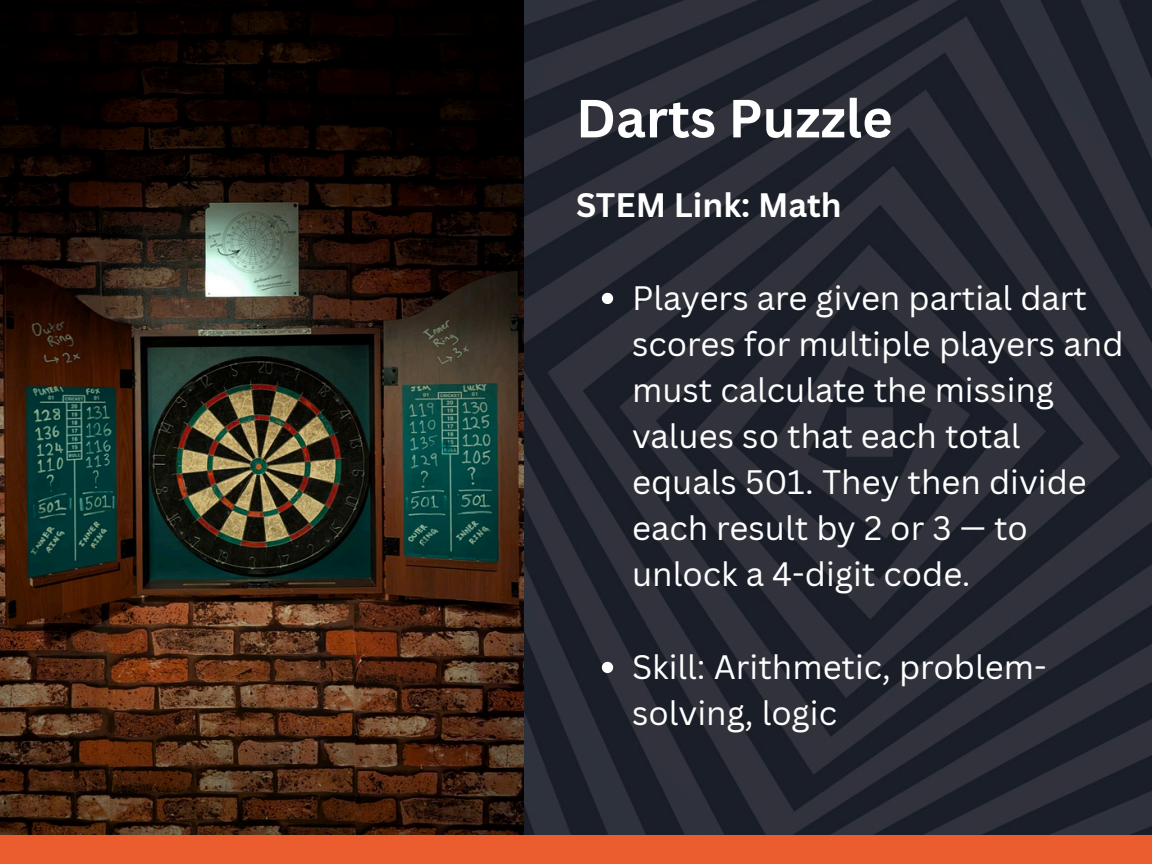
<style>
.page{position:relative;width:1152px;height:864px;background:#fff}
.page>*{position:absolute;margin:0;border:0;box-sizing:border-box;transform-origin:0 0}
.t1{font:700 52.5px "Canva Sans";color:#fff}
.t2{font:33px/46.2px "Canva Sans";color:#fff}
.t3{font:700 33px "Canva Sans";color:#fff}
</style>
<div class="page">
<img style="left:524px;top:0;width:628px;height:835px">
<div style="left:0;top:835px;width:1152px;height:29px;background:#eb5c2e"></div>
<img style="left:0;top:0;width:523px;height:835px">
<svg style="left:602px;top:293px;width:11px;height:11px"></svg>
<svg style="left:602px;top:662px;width:11px;height:11px"></svg>
<p class="t1" style="left:576px;top:81px;width:318px">Darts Puzzle</p>
<p class="t3" style="left:576px;top:182px;width:267px">STEM Link: Math</p>
<p class="t2" style="left:632px;top:274px;width:493px">Players are given partial dart scores for multiple players and must calculate the missing values so that each total equals 501. They then divide each result by 2 or 3 — to unlock a 4-digit code.</p>
<p class="t2" style="left:632px;top:643px;width:416px">Skill: Arithmetic, problem&shy;solving, logic</p>
</div>
